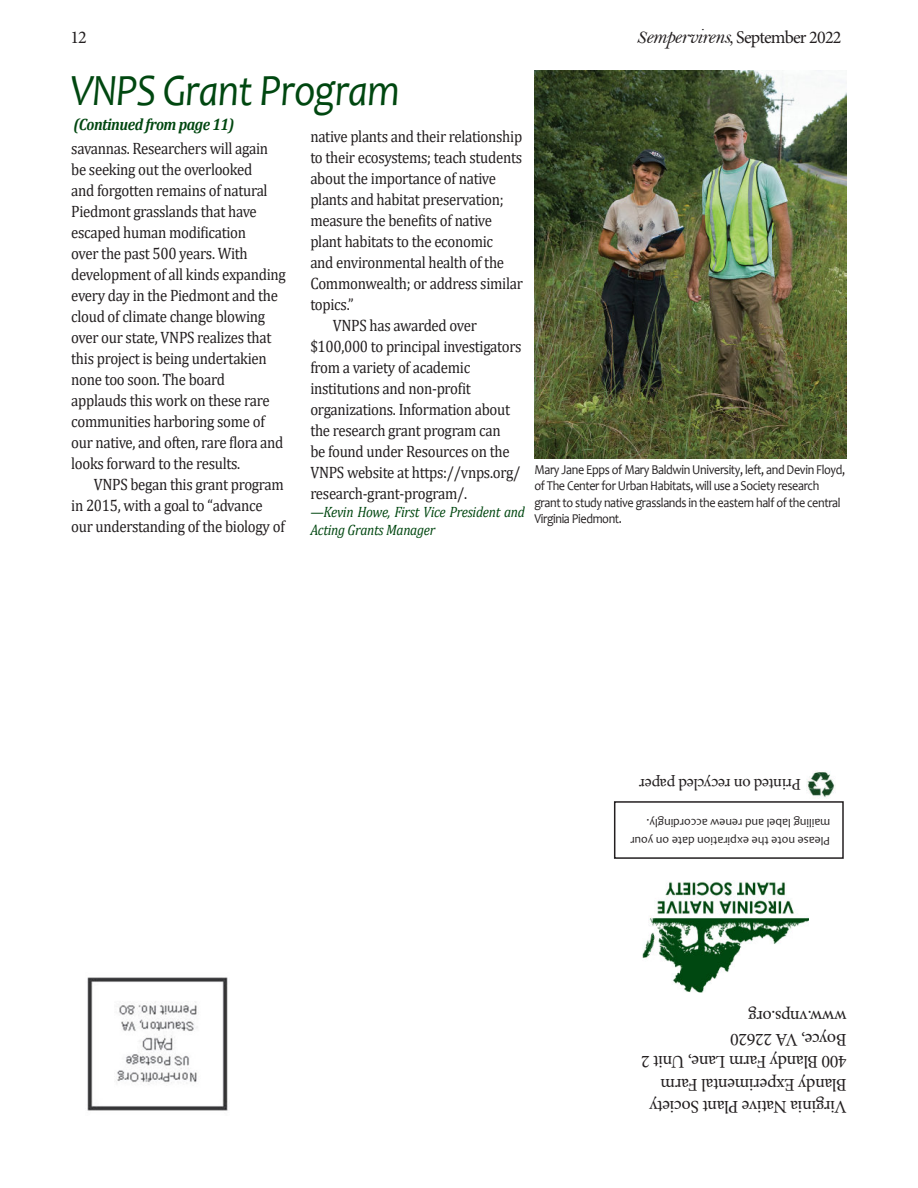
<style>
.page{position:relative;width:918px;height:1188px;background:#fff}
.page>*{position:absolute;margin:0;border:0;box-sizing:border-box;transform-origin:0 0}
.t1{font:italic 45px "Candara";letter-spacing:-.02em;color:#004710;scale:.9 1}
.t2{font:18px/22.5px "Minion Pro";letter-spacing:-.025em;color:#231f20}
.t3{font:18px "Minion Pro";letter-spacing:-.045em;color:#231f20}
.t4{font:16.5px/21px "Cambria";letter-spacing:-.02em;color:#231f20;scale:.9 1}
.t5{font:16.5px "Minion Pro";letter-spacing:-.02em;color:#231f20}
.t6{font:italic 700 16.5px "Cambria";letter-spacing:-.03em;color:#004710;scale:.9 1}
.t7{font:italic 15px/18px "Cambria";letter-spacing:-.02em;color:#004710;scale:.9 1}
.t8{font:13.5px/16.5px "Candara";letter-spacing:-.03em;color:#231f20;scale:.9 1}
.t9{font:12px/17.2px "Candara";color:#231f20}
.s1{font-family:"Bell MT Italic"}
.s2{font-family:"Bell MT Italic";font-size:21px}
</style>
<div class="page">
<div style="left:614px;top:801px;width:230px;height:58px;border:2px solid #231f20"></div>
<img style="left:807px;top:771px;width:28px;height:27px">
<img style="left:642px;top:881px;width:166px;height:111px">
<img style="left:87px;top:977px;width:141px;height:134px">
<img style="left:534px;top:71px;width:313px;height:387px">
<p class="t2" style="left:70px;top:26px;width:18px">12</p>
<p class="t3" style="left:637px;top:25px;width:206px"><span class="s1">S</span><span class="s2">empervirens</span><span class="s1">,</span> September 2022</p>
<h1 class="t1" style="left:70px;top:62px;width:367px">VNPS Grant Program</h1>
<p class="t4" style="left:71px;top:138px;width:240px">savannas. Researchers will again be seeking out the overlooked<br>and forgotten remains of natural<br>Piedmont grasslands that have escaped human modification<br>over the past 500 years. With development of all kinds expanding every day in the Piedmont and the cloud of climate change blowing over our state, VNPS realizes that this project is being undertakien none too soon. The board<br>applauds this work on these rare communities harboring some of our native, and often, rare flora and looks forward to the results.</p>
<p class="t4" style="left:71px;top:474px;width:239px;text-indent:22px">VNPS began this grant program in 2015, with a goal to “advance our understanding of the biology of</p>
<p class="t6" style="left:74px;top:113px;width:180px">(Continued from page 11)</p>
<p class="t4" style="left:310px;top:126px;width:237px">native plants and their relationship</p>
<p class="t4" style="left:310px;top:147px;width:237px">to their ecosystems; teach students</p>
<p class="t4" style="left:310px;top:168px;width:208px">about the importance of native</p>
<p class="t4" style="left:310px;top:189px;width:216px">plants and habitat preservation;</p>
<p class="t4" style="left:310px;top:210px;width:203px">measure the benefits of native</p>
<p class="t4" style="left:310px;top:231px;width:205px">plant habitats to the economic</p>
<p class="t4" style="left:310px;top:252px;width:217px">and environmental health of the</p>
<p class="t4" style="left:310px;top:273px;width:238px">Commonwealth; or address similar</p>
<p class="t4" style="left:310px;top:294px;width:50px">topics.”</p>
<p class="t4" style="left:333px;top:315px;width:161px">VNPS has awarded over</p>
<p class="t4" style="left:310px;top:336px;width:236px">$100,000 to principal investigators</p>
<p class="t4" style="left:310px;top:357px;width:179px">from a variety of academic</p>
<p class="t4" style="left:310px;top:378px;width:180px">institutions and non-profit</p>
<p class="t4" style="left:310px;top:399px;width:223px">organizations. Information about</p>
<p class="t4" style="left:310px;top:420px;width:213px">the research grant program can</p>
<p class="t4" style="left:310px;top:441px;width:223px">be found under Resources on the</p>
<p class="t4" style="left:310px;top:462px;width:235px">VNPS website at https://vnps.org/</p>
<p class="t4" style="left:310px;top:483px;width:176px">research-grant-program/.</p>
<p class="t7" style="left:310px;top:502px;width:240px">—Kevin Howe, First Vice President and<br>Acting Grants Manager</p>
<p class="t8" style="left:534px;top:461px;width:347px">Mary Jane Epps of Mary Baldwin University, left, and Devin Floyd, of The Center for Urban Habitats, will use a Society research grant to study native grasslands in the eastern half of the central Virginia Piedmont.</p>
<p class="t5" style="left:801px;top:795px;width:163px;rotate:-180deg">Printed on recycled paper</p>
<p class="t9" style="left:830px;top:849px;width:201px;rotate:-180deg">Please note the expiration date on your mailing label and renew accordingly.</p>
<p class="t2" style="left:847px;top:1118px;width:207px;rotate:-180deg">Virginia Native Plant Society<br>Blandy Experimental Farm<br>400 Blandy Farm Lane, Unit 2<br>Boyce, VA 22620 www.vnps.org</p>
</div>
